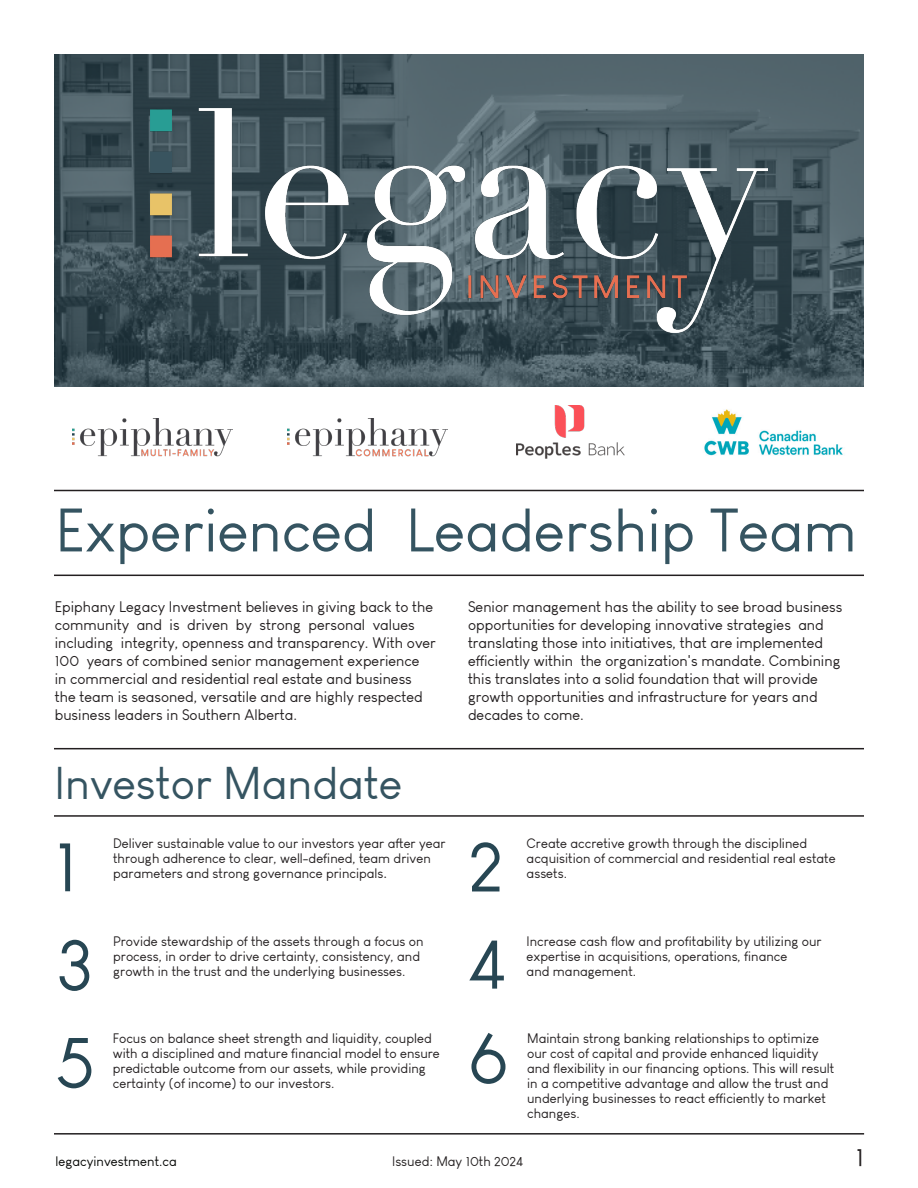
<style>
.page{position:relative;width:918px;height:1188px;background:#fff}
.page>*{position:absolute;margin:0;border:0;box-sizing:border-box;transform-origin:0 0}
.t1{font:72px "Louis George Cafe";color:#274653}
.t2{font:60px "Louis George Cafe";color:#355461}
.t3{font:45px "Louis George Cafe";color:#355461}
.t4{font:25.5px "Louis George Cafe";color:#231f20}
.t5{font:15px/18px "Louis George Cafe";color:#231f20}
.t6{font:13.5px/15px "Louis George Cafe";color:#231f20}
.t7{font:13.5px "Louis George Cafe";color:#040503}
.s1{font-size:15px}
</style>
<div class="page">
<hr style="left:54px;top:490px;width:810px;height:1px;background:#231f20">
<hr style="left:54px;top:575px;width:810px;height:1px;background:#231f20">
<hr style="left:54px;top:748px;width:810px;height:1px;background:#231f20">
<hr style="left:54px;top:815px;width:810px;height:2px;background:#231f20">
<hr style="left:54px;top:1133px;width:810px;height:2px;background:#231f20">
<img style="left:704px;top:409px;width:139px;height:47px">
<img style="left:516px;top:405px;width:109px;height:54px">
<img style="left:72px;top:419px;width:160px;height:38px">
<img style="left:288px;top:419px;width:159px;height:38px">
<svg style="left:54px;top:54px;width:810px;height:333px"></svg>
<img style="left:151px;top:109px;width:616px;height:223px">
<p class="t2" style="left:56px;top:495px;width:803px">Experienced Leadership Team</p>
<p class="t5" style="left:55px;top:598px;width:383px">Epiphany Legacy Investment believes in giving back to the community and is driven by strong personal values including integrity, openness and transparency. With over 100 years of combined senior management experience<br>in commercial and residential real estate and business the team is seasoned, versatile and are highly respected business leaders in Southern Alberta.</p>
<p class="t3" style="left:55px;top:756px;width:349px">Investor Mandate</p>
<p class="t5" style="left:468px;top:598px;width:376px">Senior management has the ability to see broad business opportunities for developing innovative strategies and translating those into initiatives, that are implemented efficiently within the organization's mandate. Combining this translates into a solid foundation that will provide growth opportunities and infrastructure for years and decades to come.</p>
<p class="t6" style="left:113px;top:836px;width:334px">Deliver sustainable value to our investors year after year through adherence to clear, well-defined, team driven parameters and strong governance principals<span class="s1">.</span></p>
<p class="t6" style="left:527px;top:836px;width:311px">Create accretive growth through the disciplined acquisition of commercial and residential real estate assets.</p>
<p class="t1" style="left:55px;top:823px;width:25px">1</p>
<p class="t1" style="left:468px;top:823px;width:37px">2</p>
<p class="t1" style="left:56px;top:920px;width:39px">3</p>
<p class="t1" style="left:55px;top:1018px;width:42px">5</p>
<p class="t6" style="left:113px;top:934px;width:312px">Provide stewardship of the assets through a focus on process, in order to drive certainty, consistency, and</p>
<p class="t6" style="left:113px;top:964px;width:294px">growth in the trust and the underlying businesses.</p>
<p class="t6" style="left:113px;top:1031px;width:329px">Focus on balance sheet strength and liquidity, coupled with a disciplined and mature financial model to ensure predictable outcome from our assets, while providing</p>
<p class="t6" style="left:113px;top:1076px;width:223px">certainty (of income) to our investors.</p>
<p class="t1" style="left:468px;top:920px;width:41px">4</p>
<p class="t6" style="left:527px;top:934px;width:297px">Increase cash flow and profitability by utilizing our expertise in acquisitions, operations, finance</p>
<p class="t6" style="left:527px;top:964px;width:111px">and management.</p>
<p class="t1" style="left:468px;top:1013px;width:42px">6</p>
<p class="t6" style="left:527px;top:1031px;width:309px">Maintain strong banking relationships to optimize our cost of capital and provide enhanced liquidity and fIexibility in our financing options. This will result in a competitive advantage and allow the trust and underlying businesses to react efficiently to market changes.</p>
<p class="t7" style="left:56px;top:1153px;width:123px">legacyinvestment.ca</p>
<p class="t6" style="left:392px;top:1153px;width:133px">Issued: May 10th 2024</p>
<p class="t4" style="left:856px;top:1141px;width:10px">1</p>
</div>
